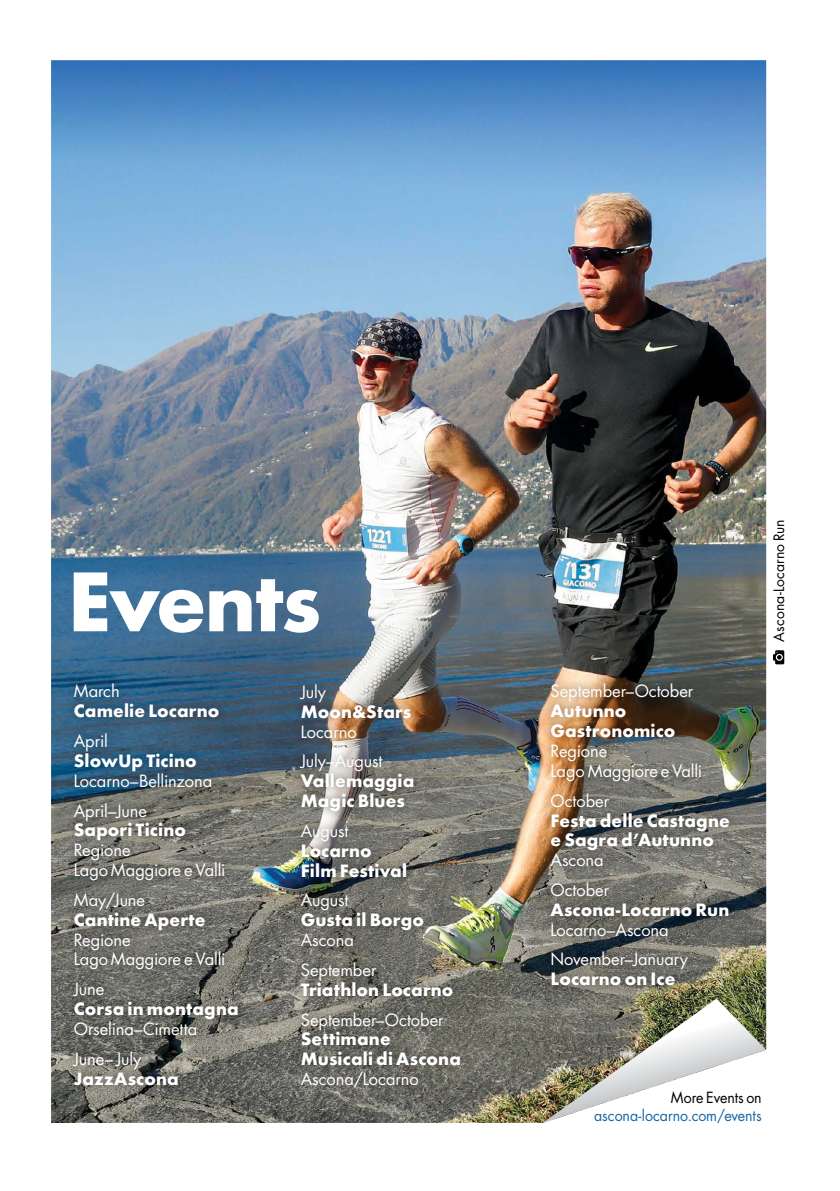
<style>
.page{position:relative;width:840px;height:1191px;background:#fff}
.page>*{position:absolute;margin:0;border:0;box-sizing:border-box;transform-origin:0 0}
.t1{font:700 78px "Futura";letter-spacing:-.03em;color:#fff}
.t2{font:16.4px/29.8px "Futura CE";letter-spacing:-.005em;color:#fff}
.t3{font:700 16.4px/19.8px "Futura";letter-spacing:.01em;color:#fff}
.t4{font:15px "Futura CE";letter-spacing:-.005em;color:#1867a5;scale:.95 1}
.t5{font:15px "Futura CE";color:#000;scale:.95 1}
.t6{font:14px "Futura CE";letter-spacing:.005em;color:#000}
</style>
<div class="page">
<img style="left:51px;top:60px;width:714px;height:1063px">
<div style="left:64px;top:674px;width:184px;height:420px;background:#000;opacity:.5"></div>
<div style="left:291px;top:674px;width:178px;height:422px;background:#000;opacity:.5"></div>
<div style="left:541px;top:674px;width:197px;height:321px;background:#000;opacity:.5"></div>
<img style="left:542px;top:998px;width:223px;height:125px">
<svg style="left:773px;top:650px;width:10px;height:14px"></svg>
<h1 class="t1" style="left:67px;top:545px;width:255px">Events</h1>
<p class="t2" style="left:74px;top:676px;width:47px">March</p>
<p class="t3" style="left:74px;top:701px;width:147px">Camelie Locarno</p>
<p class="t2" style="left:74px;top:726px;width:36px">April</p>
<p class="t3" style="left:74px;top:751px;width:124px">SlowUp Ticino</p>
<p class="t2" style="left:74px;top:766px;width:140px">Locarno–Bellinzona<br>April–June</p>
<p class="t3" style="left:74px;top:820px;width:114px">Sapori Ticino</p>
<p class="t2" style="left:74px;top:840px;width:153px;line-height:19.8px">Regione<br>Lago Maggiore e Valli</p>
<p class="t2" style="left:74px;top:885px;width:73px">May/June</p>
<p class="t3" style="left:74px;top:909px;width:133px">Cantine Aperte</p>
<p class="t2" style="left:74px;top:930px;width:153px;line-height:19.8px">Regione<br>Lago Maggiore e Valli</p>
<p class="t2" style="left:74px;top:974px;width:32px">June</p>
<p class="t3" style="left:74px;top:999px;width:166px">Corsa in montagna</p>
<p class="t2" style="left:74px;top:1014px;width:125px">Orselina–Cimetta<br>June– July</p>
<p class="t3" style="left:74px;top:1068px;width:106px">JazzAscona</p>
<p class="t2" style="left:300px;top:677px;width:27px">July</p>
<p class="t3" style="left:300px;top:701px;width:112px">Moon&amp;Stars</p>
<p class="t2" style="left:300px;top:717px;width:83px">Locarno<br>July–August</p>
<p class="t3" style="left:300px;top:771px;width:115px">Vallemaggia<br>Magic Blues</p>
<p class="t2" style="left:300px;top:816px;width:49px">August</p>
<p class="t3" style="left:300px;top:840px;width:108px">Locarno<br>Film Festival</p>
<p class="t2" style="left:300px;top:885px;width:49px">August</p>
<p class="t3" style="left:300px;top:910px;width:125px">Gusta il Borgo</p>
<p class="t2" style="left:300px;top:925px;width:77px">Ascona<br>September</p>
<p class="t3" style="left:300px;top:979px;width:154px">Triathlon Locarno</p>
<p class="t2" style="left:300px;top:1004px;width:144px">September–October</p>
<p class="t3" style="left:300px;top:1029px;width:161px">Settimane<br>Musicali di Ascona</p>
<p class="t2" style="left:300px;top:1064px;width:119px">Ascona/Locarno</p>
<p class="t2" style="left:550px;top:676px;width:144px">September–October</p>
<p class="t3" style="left:550px;top:701px;width:126px">Autunno<br>Gastronomico</p>
<p class="t2" style="left:550px;top:741px;width:153px;line-height:19.8px">Regione<br>Lago Maggiore e Valli</p>
<p class="t2" style="left:550px;top:786px;width:60px">October</p>
<p class="t3" style="left:550px;top:810px;width:181px">Festa delle Castagne e Sagra d’Autunno</p>
<p class="t2" style="left:550px;top:845px;width:60px">Ascona<br>October</p>
<p class="t3" style="left:550px;top:899px;width:180px">Ascona-Locarno Run</p>
<p class="t2" style="left:550px;top:915px;width:139px">Locarno–Ascona<br>November–January</p>
<p class="t3" style="left:550px;top:969px;width:126px">Locarno on Ice</p>
<p class="t6" style="left:769px;top:641px;width:124px;rotate:-90deg">Ascona-Locarno Run</p>
<p class="t5" style="left:670px;top:1088px;width:97px">More Events on</p>
<p class="t4" style="left:594px;top:1106px;width:178px">ascona-locarno.com/events</p>
</div>
